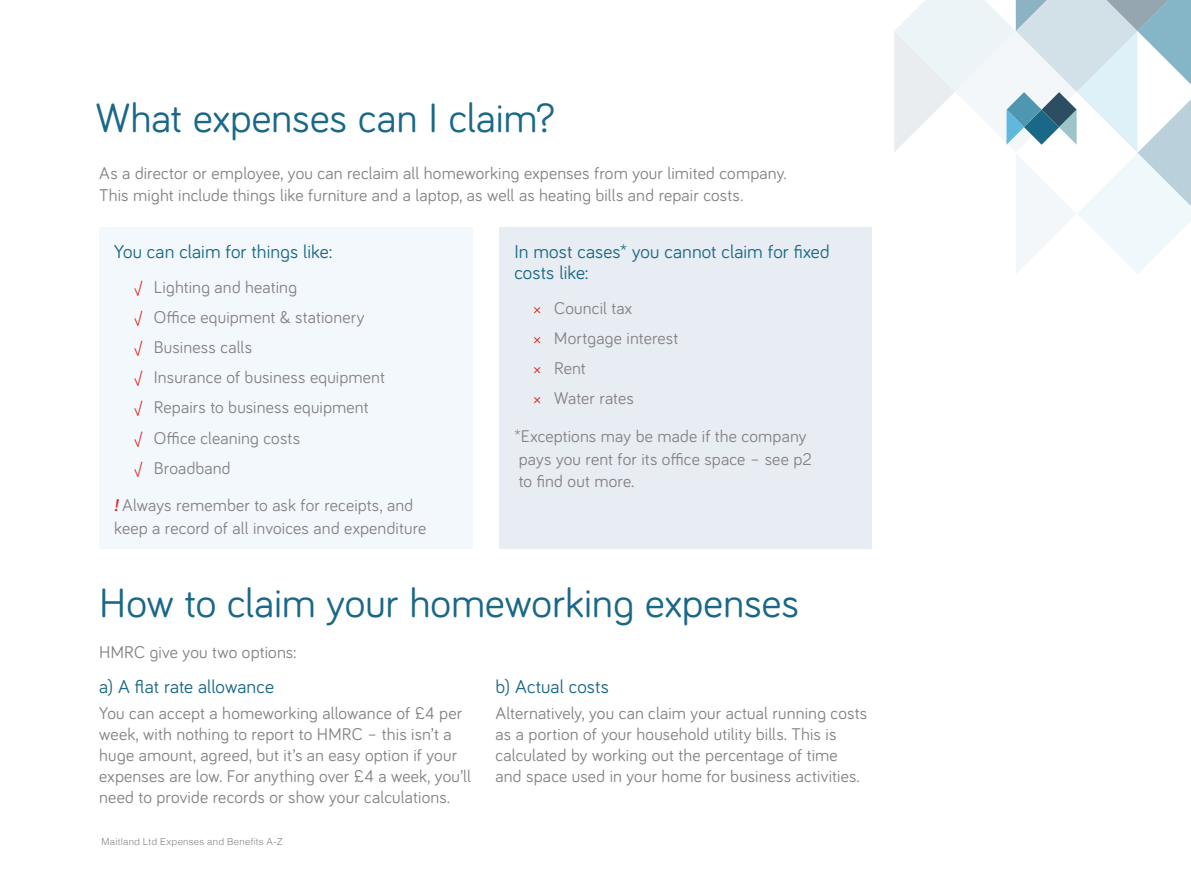
<style>
.page{position:relative;width:1191px;height:893px;background:#fff}
.page>*{position:absolute;margin:0;border:0;box-sizing:border-box;transform-origin:0 0}
.t1{font:42px "Bariol";color:#1a6888}
.t2{font:19.25px/21px "Bariol";letter-spacing:.005em;color:#1a6888}
.t3{font:17.5px/30.1px "Bariol";letter-spacing:.01em;color:#868286}
.t4{font:300 9.62px "Helvetica";letter-spacing:.025em;color:#868286}
.s1{color:#df2b21}
.s2{font-weight:700;font-style:italic;color:#e52722}
</style>
<div class="page">
<svg style="left:894px;top:0;width:297px;height:274px"></svg>
<div style="left:99px;top:227px;width:374px;height:322px;background:#f3f8fc"></div>
<div style="left:499px;top:227px;width:372px;height:322px;background:#e8edf3"></div>
<h1 class="t1" style="left:96px;top:90px;width:460px">What expenses can I claim?</h1>
<p class="t3" style="left:99px;top:161px;width:689px;line-height:22.8px">As a director or employee, you can reclaim all homeworking expenses from your limited company.<br>This might include things like furniture and a laptop, as well as heating bills and repair costs.</p>
<p class="t2" style="left:114px;top:240px;width:219px">You can claim for things like:</p>
<p class="t3" style="left:134px;top:271px;width:252px"><span class="s1">√</span> Lighting and heating<br><span class="s1">√</span> Office equipment &amp; stationery<br><span class="s1">√</span> Business calls<br><span class="s1">√</span> Insurance of business equipment <span class="s1">√</span> Repairs to business equipment<br><span class="s1">√</span> Office cleaning costs<br><span class="s1">√</span> Broadband</p>
<p class="t3" style="left:114px;top:493px;width:314px;line-height:22.8px"><span class="s2">!</span> Always remember to ask for receipts, and keep a record of all invoices and expenditure</p>
<p class="t2" style="left:514px;top:240px;width:317px">In most cases* you cannot claim for fixed costs like:</p>
<p class="t3" style="left:534px;top:292px;width:146px"><span class="s1">×</span> Council tax<br><span class="s1">×</span> Mortgage interest <span class="s1">×</span> Rent<br><span class="s1">×</span> Water rates</p>
<p class="t3" style="left:514px;top:424px;width:299px;line-height:22.8px">*Exceptions may be made if the company pays you rent for its office space – see p2 to find out more.</p>
<h1 class="t1" style="left:99px;top:574px;width:701px">How to claim your homeworking expenses</h1>
<p class="t3" style="left:99px;top:636px;width:199px">HMRC give you two options:</p>
<p class="t2" style="left:99px;top:675px;width:176px">a) A flat rate allowance</p>
<p class="t3" style="left:99px;top:701px;width:373px;line-height:21px">You can accept a homeworking allowance of £4 per week, with nothing to report to HMRC – this isn’t a huge amount, agreed, but it’s an easy option if your expenses are low. For anything over £4 a week, you’ll need to provide records or show your calculations.</p>
<p class="t4" style="left:101px;top:834px;width:183px">Maitland Ltd Expenses and Benefits A-Z</p>
<p class="t2" style="left:495px;top:675px;width:115px">b) Actual costs</p>
<p class="t3" style="left:495px;top:701px;width:373px;line-height:21px">Alternatively, you can claim your actual running costs as a portion of your household utility bills. This is calculated by working out the percentage of time and space used in your home for business activities.</p>
</div>
